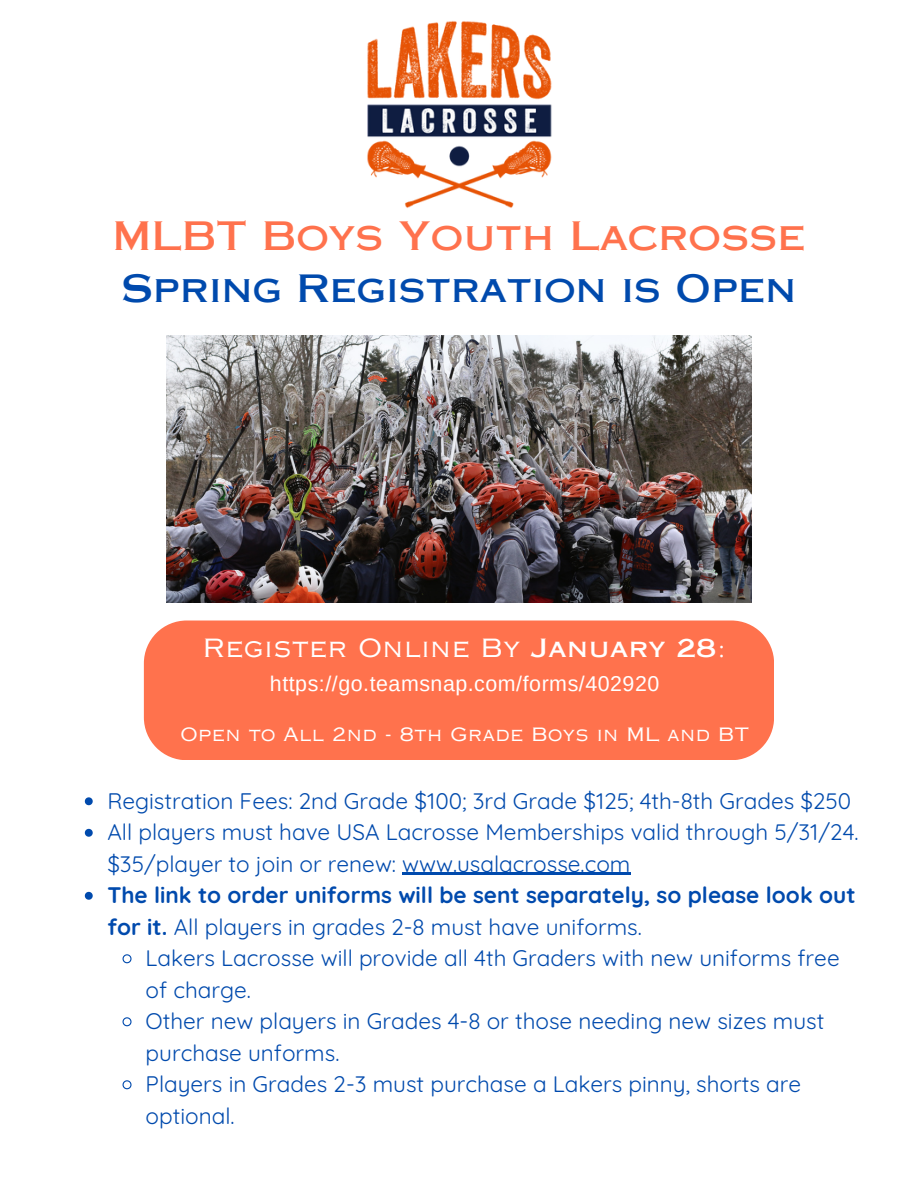
<style>
.page{position:relative;width:918px;height:1188px;background:#fff}
.page>*{position:absolute;margin:0;border:0;box-sizing:border-box;transform-origin:0 0}
.t1{font:39px "Copperplate Gothic LT Pro 31 AB";color:#ff724d}
.t2{font:37.5px "Copperplate Gothic LT Pro 31 AB";color:#004aad}
.t3{font:25.05px "Copperplate Gothic LT Pro 32 AB";letter-spacing:.025em;color:#fff}
.t4{font:22.5px/31.5px "Quicksand";color:#004aad}
.t5{font:700 22.5px/31.5px "Quicksand";color:#004aad}
.t6{font:21.45px "Arimo";letter-spacing:.025em;color:#fff}
.t7{font:18.3px "Copperplate Gothic LT Pro 32 AB";letter-spacing:.025em;color:#fff}
.s1{font-family:"Copperplate Gothic LT Pro 31 AB"}
.s2{font-weight:400}
</style>
<div class="page">
<img style="left:367px;top:21px;width:185px;height:187px">
<div style="left:144px;top:621px;width:630px;height:139px;background:#ff724d"></div>
<img style="left:166px;top:336px;width:585px;height:266px">
<svg style="left:85px;top:797px;width:8px;height:8px"></svg>
<svg style="left:85px;top:829px;width:8px;height:8px"></svg>
<hr style="left:402px;top:873px;width:228px;height:2px;background:#004aad">
<svg style="left:85px;top:892px;width:8px;height:8px"></svg>
<svg style="left:122px;top:954px;width:10px;height:10px"></svg>
<svg style="left:122px;top:1017px;width:10px;height:10px"></svg>
<svg style="left:122px;top:1080px;width:10px;height:10px"></svg>
<p class="t1" style="left:112px;top:222px;width:695px">MLBT Boys Youth Lacrosse</p>
<p class="t2" style="left:122px;top:275px;width:676px">Spring Registration is Open</p>
<p class="t3" style="left:203px;top:639px;width:525px">Register Online By <span class="s1">January 28</span>:</p>
<p class="t6" style="left:270px;top:672px;width:391px">https://go.teamsnap.com/forms/402920</p>
<p class="t7" style="left:180px;top:727px;width:570px">Open to All 2nd - 8th Grade Boys in ML and BT</p>
<p class="t4" style="left:107px;top:784px;width:745px">Registration Fees: 2nd Grade $100; 3rd Grade $125; 4th-8th Grades $250</p>
<p class="t4" style="left:107px;top:816px;width:753px">All players must have USA Lacrosse Memberships valid through 5/31/24. $35/player to join or renew: www.usalacrosse.com</p>
<p class="t5" style="left:107px;top:879px;width:750px">The link to order uniforms will be sent separately, so please look out for it. <span class="s2">All players in grades 2-8 must have uniforms.</span></p>
<p class="t4" style="left:146px;top:942px;width:696px">Lakers Lacrosse will provide all 4th Graders with new uniforms free of charge.</p>
<p class="t4" style="left:146px;top:1005px;width:680px">Other new players in Grades 4-8 or those needing new sizes must purchase unforms.</p>
<p class="t4" style="left:146px;top:1068px;width:657px">Players in Grades 2-3 must purchase a Lakers pinny, shorts are optional.</p>
</div>
